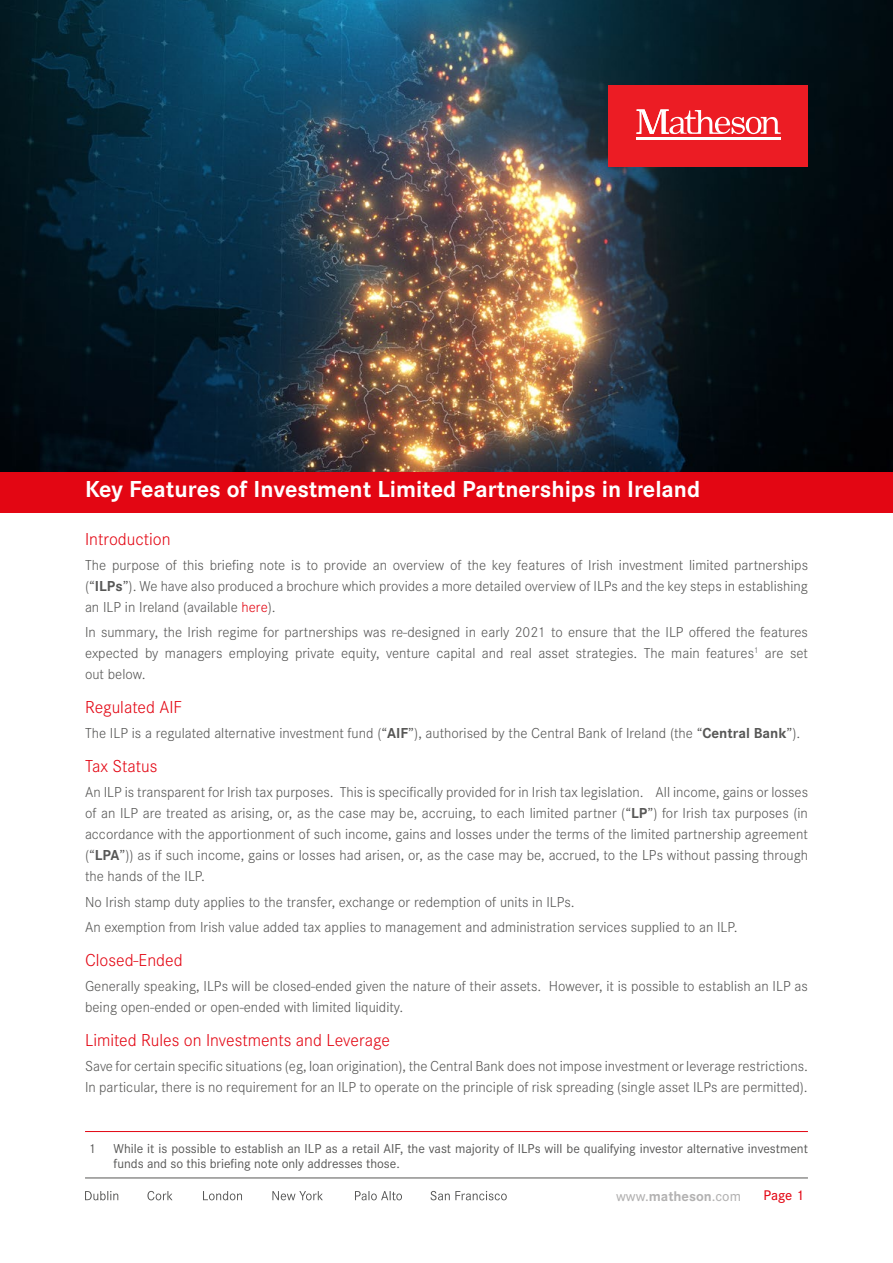
<style>
.page{position:relative;width:893px;height:1263px;background:#fff}
.page>*{position:absolute;margin:0;border:0;box-sizing:border-box;transform-origin:0 0}
.Body_1{font:700 24px "Corporate S";color:#fff}
.Body_1-2{font:300 18px "Corporate S Pro";color:#e30613}
.Body_1-3{font:300 15px/21px "Corporate S Pro";color:#575756;text-align:justify}
.t1{font:500 14.55px "Corporate S";color:#b3b2b2}
.t2{font:500 14.55px "Corporate S";color:#e30613}
.Body_1-4{font:13.5px/15px "Corporate S";color:#575756}
.s1{font-weight:700}
.s2{color:#e30613}
</style>
<div class="page">
<hr style="left:85px;top:1178px;width:723px;height:1px;background:#575756">
<svg style="left:85px;top:1191px;width:422px;height:9px"></svg>
<img style="left:0;top:0;width:893px;height:472px">
<div style="left:0;top:472px;width:893px;height:41px;background:#e30613"></div>
<div style="left:608px;top:85px;width:200px;height:82px;background:#ec1c24"></div>
<hr style="left:636px;top:138px;width:145px;height:2px;background:#fff">
<svg style="left:636px;top:109px;width:145px;height:25px"></svg>
<hr style="left:85px;top:1131px;width:723px;height:1px;background:#e30613">
<p class="Body_1" style="left:85px;top:476px;width:617px">Key Features of Investment Limited Partnerships in Ireland</p>
<p class="Body_1-2" style="left:85px;top:526px;width:87px">Introduction</p>
<p class="Body_1-3" style="left:85px;top:554px;width:724px">The purpose of this briefing note is to provide an overview of the key features of Irish investment limited partnerships (“<span class="s1">ILPs</span>”). We have also produced a brochure which provides a more detailed overview of ILPs and the key steps in establishing an ILP in Ireland (available <span class="s2">here</span>).</p>
<p class="Body_1-3" style="left:85px;top:621px;width:724px">In summary, the Irish regime for partnerships was re-designed in early 2021 to ensure that the ILP offered the features expected by managers employing private equity, venture capital and real asset strategies. The main features<sup>1</sup> are set out below.</p>
<p class="Body_1-2" style="left:85px;top:694px;width:99px">Regulated AIF</p>
<p class="Body_1-3" style="left:85px;top:722px;width:717px">The ILP is a regulated alternative investment fund (“<span class="s1">AIF</span>”), authorised by the Central Bank of Ireland (the “<span class="s1">Central Bank</span>”).</p>
<p class="Body_1-2" style="left:85px;top:754px;width:74px">Tax Status</p>
<p class="Body_1-3" style="left:85px;top:781px;width:724px">An ILP is transparent for Irish tax purposes. This is specifically provided for in Irish tax legislation. All income, gains or losses of an ILP are treated as arising, or, as the case may be, accruing, to each limited partner (“<span class="s1">LP</span>”) for Irish tax purposes (in accordance with the apportionment of such income, gains and losses under the terms of the limited partnership agreement (“<span class="s1">LPA</span>”)) as if such income, gains or losses had arisen, or, as the case may be, accrued, to the LPs without passing through the hands of the ILP.</p>
<p class="Body_1-3" style="left:85px;top:890px;width:491px">No Irish stamp duty applies to the transfer, exchange or redemption of units in ILPs.</p>
<p class="Body_1-3" style="left:85px;top:915px;width:654px">An exemption from Irish value added tax applies to management and administration services supplied to an ILP.</p>
<p class="Body_1-2" style="left:85px;top:947px;width:99px">Closed-Ended</p>
<p class="Body_1-3" style="left:85px;top:974px;width:724px">Generally speaking, ILPs will be closed-ended given the nature of their assets. However, it is possible to establish an ILP as being open-ended or open-ended with limited liquidity.</p>
<p class="Body_1-2" style="left:85px;top:1027px;width:306px">Limited Rules on Investments and Leverage</p>
<p class="Body_1-3" style="left:85px;top:1054px;width:724px">Save for certain specific situations (eg, loan origination), the Central Bank does not impose investment or leverage restrictions.<br>In particular, there is no requirement for an ILP to operate on the principle of risk spreading (single asset ILPs are permitted).</p>
<p class="Body_1-4" style="left:88px;top:1141px;width:9px">1</p>
<p class="Body_1-4" style="left:114px;top:1141px;width:696px">While it is possible to establish an ILP as a retail AIF, the vast majority of ILPs will be qualifying investor alternative investment funds and so this briefing note only addresses those.</p>
<p class="t1" style="left:616px;top:1187px;width:126px">www.<span class="s1">matheson</span>.com</p>
<p class="t2" style="left:764px;top:1186px;width:42px">Page 1</p>
</div>
